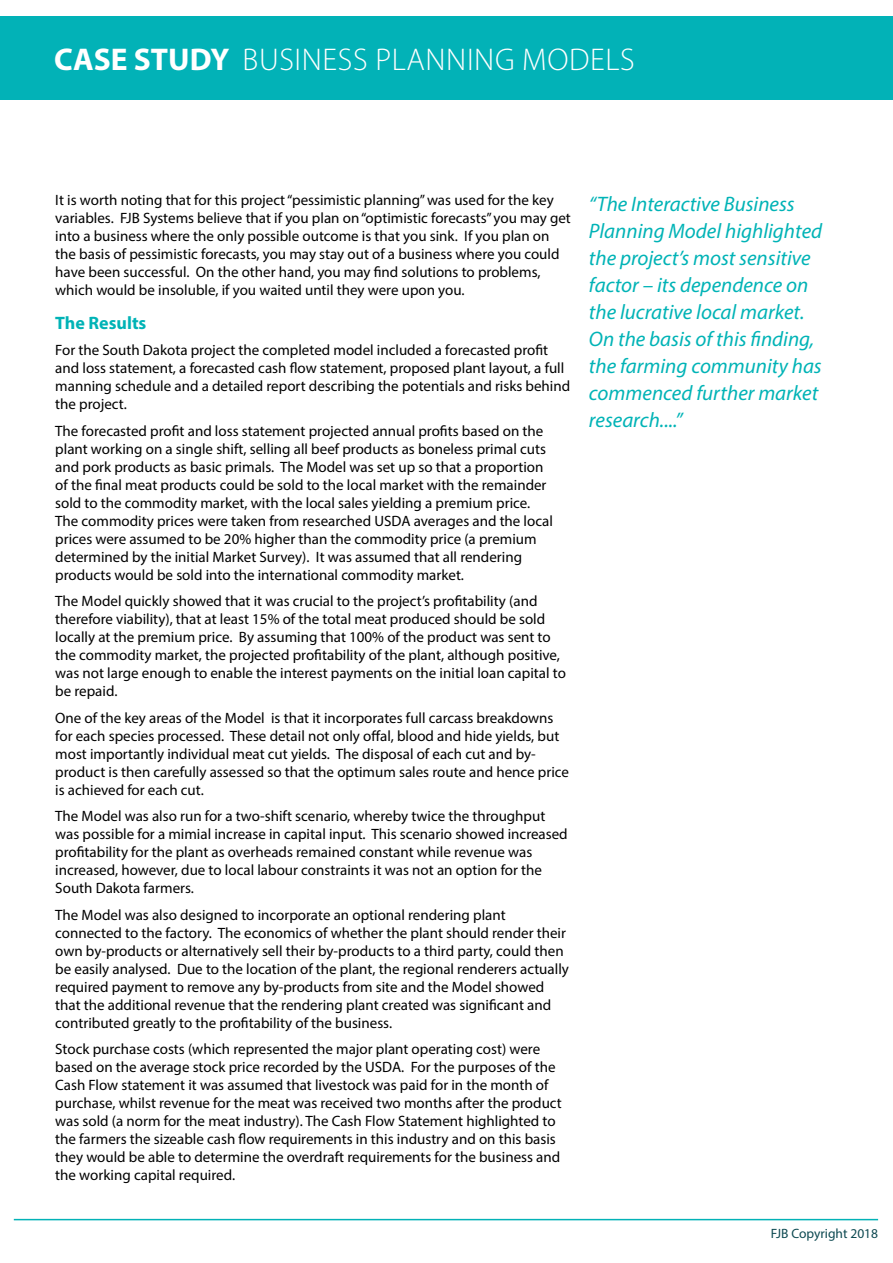
<style>
.page{position:relative;width:893px;height:1263px;background:#fff}
.page>*{position:absolute;margin:0;border:0;box-sizing:border-box;transform-origin:0 0}
.t1{font:300 31.5px "Myriad Pro";letter-spacing:.02em;color:#fff}
.t2{font:italic 21px/27px "Myriad Pro";color:#00b3b6}
.t3{font:700 18px "Myriad Pro";color:#00b3b6}
.t4{font:15px/18px "Myriad Pro";color:#000}
.t5{font:13.5px "Myriad Pro";color:#0d4951}
.s1{font-weight:700}
</style>
<div class="page">
<hr style="left:14px;top:1219px;width:864px;height:1px;background:#02b2b7">
<div style="left:0;top:16px;width:893px;height:84px;background:#02b2b7"></div>
<h1 class="t1" style="left:54px;top:40px;width:582px"><span class="s1">CASE STUDY</span> BUSINESS PLANNING MODELS</h1>
<p class="t4" style="left:55px;top:190px;width:517px">It is worth noting that for this project “pessimistic planning” was used for the key variables. FJB Systems believe that if you plan on “optimistic forecasts” you may get into a business where the only possible outcome is that you sink. If you plan on the basis of pessimistic forecasts, you may stay out of a business where you could have been successful. On the other hand, you may find solutions to problems, which would be insoluble, if you waited until they were upon you.</p>
<p class="t3" style="left:55px;top:311px;width:93px">The Results</p>
<p class="t4" style="left:55px;top:341px;width:516px">For the South Dakota project the completed model included a forecasted profit and loss statement, a forecasted cash flow statement, proposed plant layout, a full manning schedule and a detailed report describing the potentials and risks behind the project.</p>
<p class="t4" style="left:55px;top:421px;width:499px">The forecasted profit and loss statement projected annual profits based on the plant working on a single shift, selling all beef products as boneless primal cuts and pork products as basic primals. The Model was set up so that a proportion of the final meat products could be sold to the local market with the remainder sold to the commodity market, with the local sales yielding a premium price.<br>The commodity prices were taken from researched USDA averages and the local prices were assumed to be 20% higher than the commodity price (a premium determined by the initial Market Survey). It was assumed that all rendering products would be sold into the international commodity market.</p>
<p class="t4" style="left:55px;top:592px;width:512px">The Model quickly showed that it was crucial to the project’s profitability (and therefore viability), that at least 15% of the total meat produced should be sold locally at the premium price. By assuming that 100% of the product was sent to the commodity market, the projected profitability of the plant, although positive, was not large enough to enable the interest payments on the initial loan capital to be repaid.</p>
<p class="t4" style="left:55px;top:708px;width:515px">One of the key areas of the Model is that it incorporates full carcass breakdowns for each species processed. These detail not only offal, blood and hide yields, but most importantly individual meat cut yields. The disposal of each cut and by&shy;product is then carefully assessed so that the optimum sales route and hence price is achieved for each cut.</p>
<p class="t4" style="left:55px;top:807px;width:514px">The Model was also run for a two-shift scenario, whereby twice the throughput was possible for a mimial increase in capital input. This scenario showed increased profitability for the plant as overheads remained constant while revenue was increased, however, due to local labour constraints it was not an option for the South Dakota farmers.</p>
<p class="t4" style="left:55px;top:905px;width:515px">The Model was also designed to incorporate an optional rendering plant connected to the factory. The economics of whether the plant should render their own by-products or alternatively sell their by-products to a third party, could then be easily analysed. Due to the location of the plant, the regional renderers actually required payment to remove any by-products from site and the Model showed that the additional revenue that the rendering plant created was significant and contributed greatly to the profitability of the business.</p>
<p class="t4" style="left:55px;top:1040px;width:508px">Stock purchase costs (which represented the major plant operating cost) were based on the average stock price recorded by the USDA. For the purposes of the Cash Flow statement it was assumed that livestock was paid for in the month of purchase, whilst revenue for the meat was received two months after the product was sold (a norm for the meat industry). The Cash Flow Statement highlighted to the farmers the sizeable cash flow requirements in this industry and on this basis they would be able to determine the overdraft requirements for the business and the working capital required.</p>
<h2 class="t2" style="left:589px;top:190px;width:235px">“The Interactive Business<br>Planning Model highlighted the project’s most sensitive factor – its dependence on the lucrative local market.<br>On the basis of this finding, the farming community has commenced further market research....”</h2>
<p class="t5" style="left:771px;top:1225px;width:109px">FJB Copyright 2018</p>
</div>
